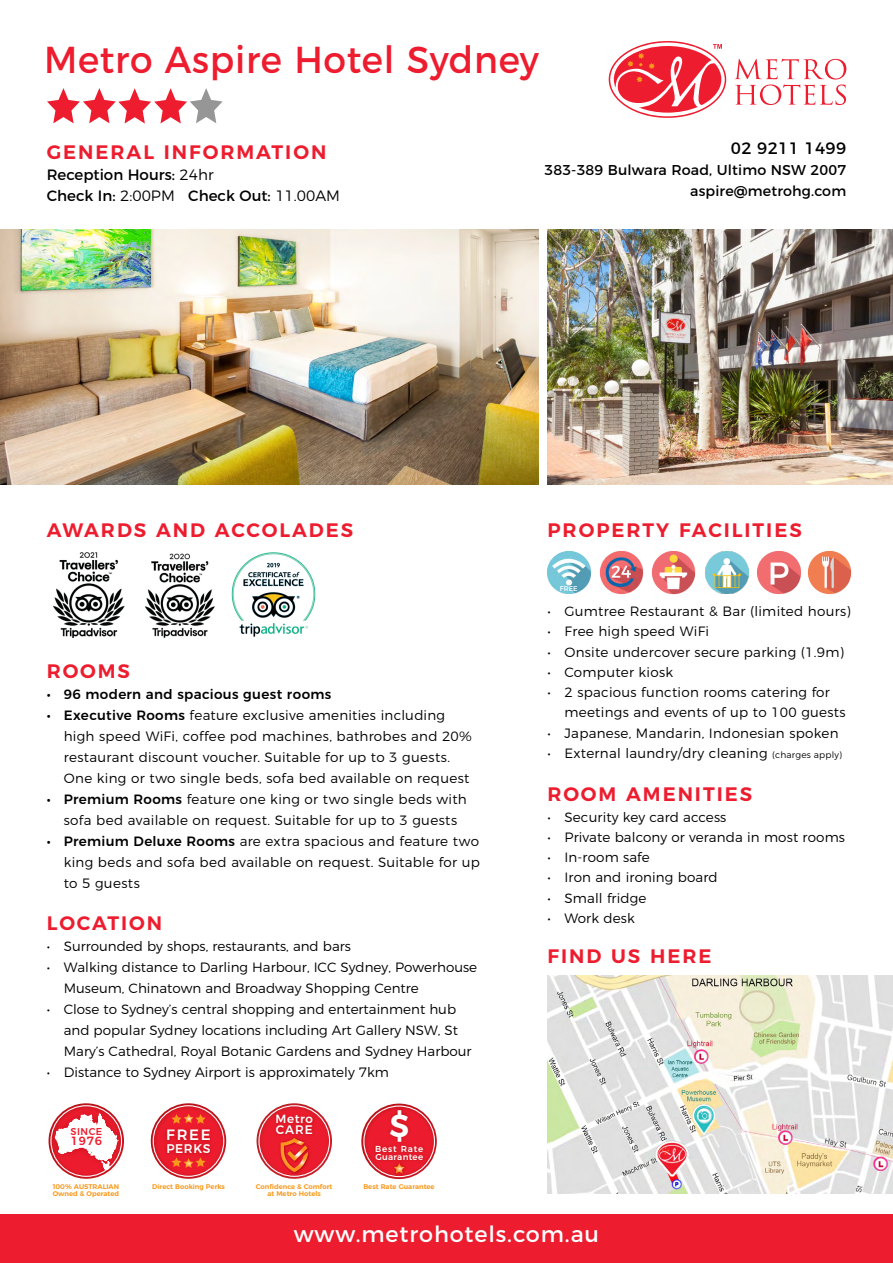
<style>
.page{position:relative;width:893px;height:1263px;background:#fff}
.page>*{position:absolute;margin:0;border:0;box-sizing:border-box;transform-origin:0 0}
.t1{font:37.5px "Montserrat";letter-spacing:.02em;color:#ed1c2e;scale:.96 1}
.t2{font:600 31.65px "Montserrat";color:#fff}
.t3{font:22.35px "Montserrat";letter-spacing:.04em;color:#fff}
.t4{font:600 19.5px "Montserrat";letter-spacing:.1em;color:#ed1c2e}
.t5{font:16.5px "Montserrat";letter-spacing:.02em;color:#000}
.t6{font:15px/21px "Montserrat";color:#000}
.t7{font:500 15px "Montserrat";color:#fff}
.t8{font:14.25px/21px "Montserrat";letter-spacing:.01em;color:#000;text-align:right}
.t9{font:300 13.5px/21px "Montserrat";letter-spacing:.01em;color:#000}
.t10{font:500 13.5px "Montserrat";letter-spacing:.025em;color:#000}
.t11{font:500 12.6px "Montserrat";letter-spacing:.05em;color:#fff}
.t12{font:500 12.45px "Montserrat";color:#fff}
.t13{font:500 11.85px "Montserrat";letter-spacing:.05em;color:#fff}
.t14{font:500 11.85px "Montserrat";color:#ed1c2e}
.t15{font:500 9.9px "Montserrat";letter-spacing:.05em;color:#ed1c2e}
.t16{font:500 8.7px/8.2px "Montserrat";letter-spacing:.035em;color:#fff}
.t17{font:6.9px "Montserrat";color:#fff}
.t18{font:600 6.75px/7.5px "Montserrat";color:#f8991d}
.t19{font:600 6.3px/6.3px "Montserrat";letter-spacing:.025em;color:#f7931e;text-align:center}
.s1{font-weight:300}
.s2{font-weight:500}
.s3{font-size:9px}
</style>
<div class="page">
<svg style="left:609px;top:41px;width:117px;height:77px"></svg>
<svg style="left:735px;top:59px;width:111px;height:46px"></svg>
<div style="left:0;top:1214px;width:893px;height:49px;background:#ed1c2e"></div>
<img style="left:0;top:230px;width:538px;height:255px">
<img style="left:547px;top:230px;width:346px;height:255px">
<svg style="left:47px;top:88px;width:176px;height:36px"></svg>
<img style="left:600px;top:551px;width:44px;height:43px">
<img style="left:547px;top:551px;width:45px;height:43px">
<img style="left:652px;top:551px;width:44px;height:43px">
<img style="left:807px;top:551px;width:45px;height:43px">
<img style="left:757px;top:551px;width:44px;height:43px">
<img style="left:706px;top:551px;width:42px;height:42px">
<img style="left:547px;top:976px;width:346px;height:217px">
<img style="left:145px;top:553px;width:70px;height:85px">
<svg style="left:361px;top:1103px;width:76px;height:76px"></svg>
<img style="left:370px;top:1105px;width:59px;height:62px">
<img style="left:389px;top:1159px;width:20px;height:19px">
<svg style="left:394px;top:1163px;width:11px;height:10px"></svg>
<svg style="left:257px;top:1103px;width:75px;height:76px;background:#e13441"></svg>
<div style="left:258px;top:1105px;width:72px;height:72px;border:1px solid #fff;border-radius:50%"></div>
<img style="left:277px;top:1143px;width:35px;height:33px">
<svg style="left:281px;top:1143px;width:27px;height:29px"></svg>
<img style="left:270px;top:1108px;width:49px;height:35px">
<img style="left:48px;top:1104px;width:76px;height:75px">
<svg style="left:55px;top:1114px;width:62px;height:55px"></svg>
<div style="left:50px;top:1105px;width:72px;height:72px;border:1px solid #fff;border-radius:50%"></div>
<svg style="left:151px;top:1103px;width:75px;height:76px;background:#de3844"></svg>
<div style="left:153px;top:1105px;width:71px;height:72px;border:1px solid #fff;border-radius:50%"></div>
<img style="left:160px;top:1122px;width:58px;height:40px">
<svg style="left:172px;top:1114px;width:34px;height:10px"></svg>
<svg style="left:171px;top:1157px;width:34px;height:11px"></svg>
<img style="left:53px;top:552px;width:72px;height:86px">
<img style="left:231px;top:552px;width:85px;height:85px">
<h1 class="t1" style="left:44px;top:29px;width:517px">Metro Aspire Hotel Sydney</h1>
<h3 class="t4" style="left:47px;top:136px;width:281px">GENERAL INFORMATION</h3>
<p class="t6" style="left:47px;top:163px;width:295px">Reception Hours: <span class="s1">24hr<br></span>Check In: <span class="s1">2:00PM</span> Check Out: <span class="s1">11.00AM</span></p>
<p class="t5" style="left:731px;top:134px;width:117px">02 9211 1499</p>
<p class="t8" style="left:544px;top:158px;width:303px">383-389 Bulwara Road, Ultimo NSW 2007 aspire@metrohg.com</p>
<h3 class="t4" style="left:47px;top:514px;width:308px">AWARDS AND ACCOLADES</h3>
<h3 class="t4" style="left:47px;top:655px;width:85px">ROOMS</h3>
<p class="t10" style="left:47px;top:683px;width:286px">• 96 modern and spacious guest rooms</p>
<p class="t9" style="left:64px;top:703px;width:410px;text-indent:-17px"><span class="s2">• Executive Rooms</span> feature exclusive amenities including high speed WiFi, coffee pod machines, bathrobes and 20% restaurant discount voucher. Suitable for up to 3 guests.<br>One king or two single beds, sofa bed available on request</p>
<p class="t9" style="left:47px;top:787px;width:421px;text-align:center"><span class="s2">• Premium Rooms</span> feature one king or two single beds with sofa bed available on request. Suitable for up to 3 guests</p>
<p class="t9" style="left:64px;top:829px;width:418px;text-align:justify;text-indent:-17px"><span class="s2">• Premium Deluxe Rooms</span> are extra spacious and feature two king beds and sofa bed available on request. Suitable for up to 5 guests</p>
<h3 class="t4" style="left:47px;top:907px;width:117px">LOCATION</h3>
<p class="t9" style="left:47px;top:934px;width:306px">• Surrounded by shops, restaurants, and bars</p>
<p class="t9" style="left:64px;top:955px;width:415px;text-indent:-17px">• Walking distance to Darling Harbour, ICC Sydney, Powerhouse<br>Museum, Chinatown and Broadway Shopping Centre</p>
<p class="t9" style="left:64px;top:997px;width:409px;text-indent:-17px">• Close to Sydney’s central shopping and entertainment hub and popular Sydney locations including Art Gallery NSW, St<br>Mary’s Cathedral, Royal Botanic Gardens and Sydney Harbour</p>
<p class="t9" style="left:47px;top:1060px;width:344px">• Distance to Sydney Airport is approximately 7km</p>
<h2 class="t2" style="left:389px;top:1100px;width:21px">$</h2>
<p class="t16" style="left:375px;top:1144px;width:50px">Best Rate<br>Guarantee</p>
<p class="t13" style="left:276px;top:1109px;width:39px">Metro</p>
<p class="t15" style="left:71px;top:1123px;width:33px">SINCE</p>
<p class="t12" style="left:276px;top:1120px;width:39px">CARE</p>
<p class="t14" style="left:71px;top:1132px;width:33px">1976</p>
<p class="t19" style="left:54px;top:1181px;width:66px;text-align:left">100% AUSTRALIAN<br>Owned &amp; Operated</p>
<p class="t19" style="left:153px;top:1181px;width:72px">Direct Booking Perks</p>
<p class="t7" style="left:166px;top:1123px;width:46px">FREE</p>
<p class="t11" style="left:166px;top:1138px;width:46px">PERKS</p>
<p class="t19" style="left:257px;top:1180px;width:76px">Confidence &amp; Comfort at Metro Hotels</p>
<p class="t19" style="left:364px;top:1181px;width:71px">Best Rate Guarantee</p>
<p class="t18" style="left:53px;top:1182px;width:68px">100% AUSTRALIAN<br>Owned &amp; Operated</p>
<p class="t18" style="left:152px;top:1182px;width:74px">Direct Booking Perks</p>
<p class="t18" style="left:256px;top:1182px;width:78px;text-align:center">Confidence &amp; Comfort at Metro Hotels</p>
<p class="t18" style="left:363px;top:1182px;width:73px">Best Rate Guarantee</p>
<h3 class="t4" style="left:547px;top:514px;width:256px">PROPERTY FACILITIES</h3>
<p class="t17" style="left:560px;top:583px;width:19px">FREE</p>
<p class="t9" style="left:547px;top:599px;width:305px">• Gumtree Restaurant &amp; Bar (limited hours)</p>
<p class="t9" style="left:547px;top:620px;width:163px">• Free high speed WiFi</p>
<p class="t9" style="left:547px;top:640px;width:298px">• Onsite undercover secure parking (1.9m)</p>
<p class="t9" style="left:547px;top:660px;width:127px">• Computer kiosk</p>
<p class="t9" style="left:564px;top:681px;width:282px;line-height:20.2px;text-indent:-17px">• 2 spacious function rooms catering for meetings and events of up to 100 guests</p>
<p class="t9" style="left:547px;top:721px;width:293px">• Japanese, Mandarin, Indonesian spoken</p>
<p class="t9" style="left:547px;top:741px;width:296px">• External laundry/dry cleaning <span class="s3">(charges apply)</span></p>
<h3 class="t4" style="left:547px;top:778px;width:206px">ROOM AMENITIES</h3>
<p class="t9" style="left:547px;top:805px;width:180px">• Security key card access</p>
<p class="t9" style="left:547px;top:825px;width:299px">• Private balcony or veranda in most rooms</p>
<p class="t9" style="left:547px;top:845px;width:104px">• In-room safe</p>
<p class="t9" style="left:547px;top:866px;width:172px">• Iron and ironing board</p>
<p class="t9" style="left:547px;top:886px;width:100px">• Small fridge</p>
<p class="t9" style="left:547px;top:906px;width:89px">• Work desk</p>
<h3 class="t4" style="left:547px;top:940px;width:165px">FIND US HERE</h3>
<h3 class="t3" style="left:294px;top:1216px;width:307px">www.metrohotels.com.au</h3>
</div>
